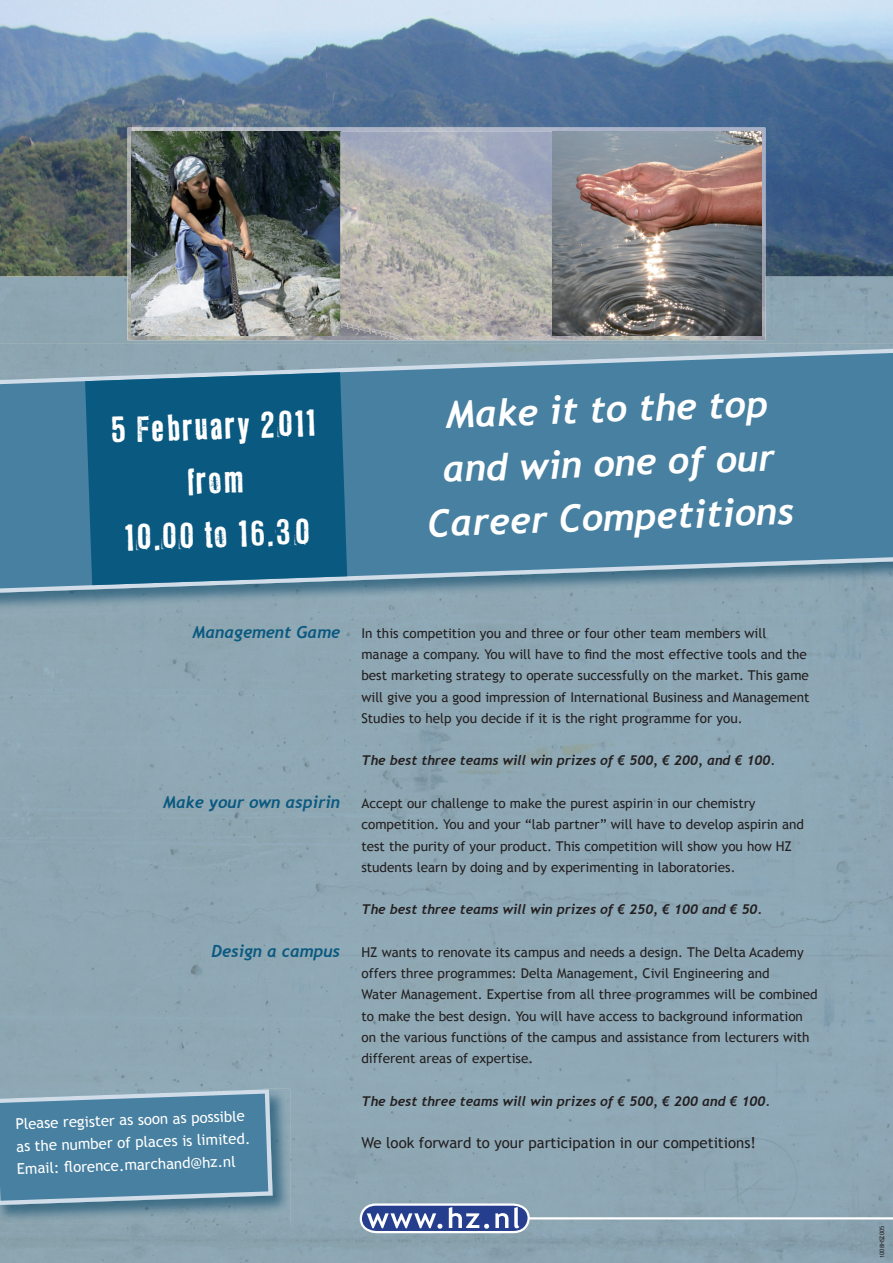
<style>
.page{position:relative;width:893px;height:1263px;background:#fff}
.page>*{position:absolute;margin:0;border:0;box-sizing:border-box;transform-origin:0 0}
.t1{font:italic 700 37.5px/54px "Trebuchet";color:#fff;text-align:center}
.t2{font:33px/54px "LL Rubber Grotesque";color:#fff;text-align:center}
.t3{font:italic 700 16.5px "Trebuchet";color:#0a5980}
.t4{font:15px/22.5px "Trebuchet MS";color:#fff}
.t5{font:15px "Trebuchet MS";color:#231f20}
.t6{font:13.5px/21.3px "Trebuchet MS";color:#231f20}
.t7{font:italic 700 13.5px "Trebuchet";color:#231f20}
.t8{font:6px "Trebuchet MS";color:#231f20}
</style>
<div class="page">
<img style="left:0;top:0;width:893px;height:340px">
<img style="left:128px;top:128px;width:637px;height:212px">
<img style="left:132px;top:132px;width:208px;height:204px">
<img style="left:340px;top:132px;width:421px;height:204px">
<img style="left:0;top:595px;width:893px;height:18px">
<svg style="left:0;top:344px;width:893px;height:251px;background:#87a2af"></svg>
<svg style="left:0;top:349px;width:893px;height:244px;background:#5487a4"></svg>
<svg style="left:85px;top:372px;width:262px;height:213px;background:#125e84"></svg>
<img style="left:0;top:1088px;width:290px;height:135px">
<svg style="left:0;top:1089px;width:273px;height:116px;background:#5589a7"></svg>
<svg style="left:359px;top:1202px;width:172px;height:32px"></svg>
<h2 class="t2" style="left:110px;top:404px;width:208px;rotate:-2deg">5 February 2011 from<br>10.00 to 16.30</h2>
<h1 class="t1" style="left:423px;top:389px;width:369px;rotate:-2deg">Make it to the top and win one of our<br>Career Competitions</h1>
<p class="t3" style="left:192px;top:622px;width:149px">Management Game</p>
<p class="t3" style="left:163px;top:792px;width:179px">Make your own aspirin</p>
<p class="t3" style="left:212px;top:941px;width:130px">Design a campus</p>
<p class="t4" style="left:15px;top:1113px;width:236px;rotate:-2deg">Please register as soon as possible as the number of places is limited.<br>Email: fl orence.marchand@hz.nl</p>
<p class="t6" style="left:361px;top:623px;width:449px">In this competition you and three or four other team members will manage a company. You will have to find the most effective tools and the best marketing strategy to operate successfully on the market. This game will give you a good impression of International Business and Management Studies to help you decide if it is the right programme for you.</p>
<p class="t7" style="left:361px;top:752px;width:415px">The best three teams will win prizes of € 500, € 200, and € 100.</p>
<p class="t6" style="left:361px;top:793px;width:444px">Accept our challenge to make the purest aspirin in our chemistry competition. You and your “lab partner” will have to develop aspirin and test the purity of your product. This competition will show you how HZ students learn by doing and by experimenting in laboratories.</p>
<p class="t7" style="left:361px;top:901px;width:403px">The best three teams will win prizes of € 250, € 100 and € 50.</p>
<p class="t6" style="left:361px;top:941px;width:458px">HZ wants to renovate its campus and needs a design. The Delta Academy offers three programmes: Delta Management, Civil Engineering and<br>Water Management. Expertise from all three programmes will be combined to make the best design. You will have access to background information on the various functions of the campus and assistance from lecturers with different areas of expertise.</p>
<p class="t7" style="left:361px;top:1093px;width:410px">The best three teams will win prizes of € 500, € 200 and € 100.</p>
<p class="t5" style="left:361px;top:1134px;width:396px">We look forward to your participation in our competitions!</p>
<p class="t8" style="left:878px;top:1258px;width:34px;rotate:-90deg">1008HSZ005</p>
</div>
